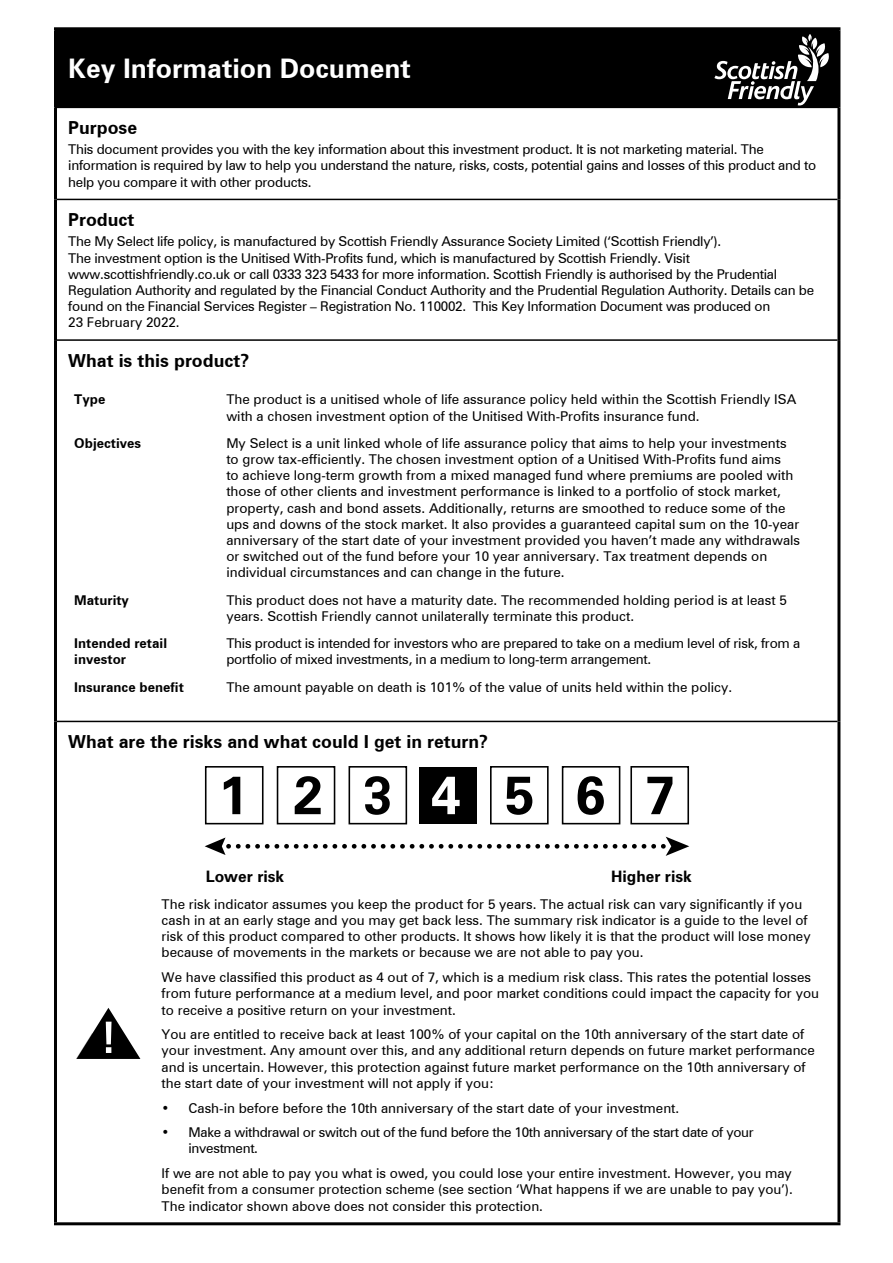
<style>
.page{position:relative;width:893px;height:1263px;background:#fff}
.page>*{position:absolute;margin:0;border:0;box-sizing:border-box;transform-origin:0 0}
.t1{font:700 53.7px "Zurich BT";color:#000}
.t2{font:700 27px "Zurich BT";color:#fff}
.t3{font:700 18px "Zurich BT";color:#000}
.t4{font:700 15.75px "Zurich BT";color:#000}
.t5{font:13.5px/16.2px "Zurich BT";color:#000}
.t6{font:13.5px/16.2px "Zurich BT";letter-spacing:-.02em;color:#000}
.t7{font:13.5px/16.2px "Zurich BT";letter-spacing:-.025em;color:#000}
.t8{font:700 13.5px/16.2px "Zurich BT";color:#000}
.s1{color:#fff}
</style>
<div class="page">
<div style="left:56px;top:29px;width:783px;height:78px;background:#000"></div>
<hr style="left:54px;top:27px;width:786px;height:3px;background:#000">
<hr style="left:54px;top:30px;width:3px;height:77px;background:#000">
<hr style="left:837px;top:30px;width:3px;height:77px;background:#000">
<hr style="left:54px;top:107px;width:3px;height:92px;background:#000">
<hr style="left:837px;top:107px;width:3px;height:92px;background:#000">
<hr style="left:54px;top:199px;width:3px;height:141px;background:#000">
<hr style="left:837px;top:199px;width:3px;height:141px;background:#000">
<hr style="left:54px;top:340px;width:3px;height:381px;background:#000">
<hr style="left:837px;top:340px;width:3px;height:381px;background:#000">
<hr style="left:54px;top:721px;width:3px;height:501px;background:#000">
<hr style="left:837px;top:721px;width:3px;height:501px;background:#000">
<hr style="left:54px;top:1222px;width:786px;height:3px;background:#000">
<hr style="left:57px;top:107px;width:780px;height:1px;background:#000">
<hr style="left:57px;top:199px;width:780px;height:1px;background:#000">
<hr style="left:57px;top:339px;width:780px;height:2px;background:#000">
<hr style="left:57px;top:721px;width:780px;height:1px;background:#000">
<div style="left:205px;top:766px;width:59px;height:58px;border:2px solid #000"></div>
<div style="left:277px;top:766px;width:58px;height:58px;border:2px solid #000"></div>
<div style="left:349px;top:766px;width:58px;height:58px;border:2px solid #000"></div>
<div style="left:419px;top:767px;width:57px;height:57px;background:#000"></div>
<div style="left:490px;top:766px;width:59px;height:58px;border:2px solid #000"></div>
<div style="left:562px;top:766px;width:58px;height:58px;border:2px solid #000"></div>
<div style="left:630px;top:766px;width:59px;height:58px;border:2px solid #000"></div>
<svg style="left:205px;top:837px;width:484px;height:19px"></svg>
<svg style="left:76px;top:1008px;width:64px;height:51px"></svg>
<svg style="left:714px;top:34px;width:115px;height:71px"></svg>
<h2 class="t2" style="left:68px;top:52px;width:344px">Key Information Document</h2>
<h3 class="t3" style="left:68px;top:116px;width:71px">Purpose</h3>
<p class="t6" style="left:68px;top:141px;width:749px">This document provides you with the key information about this investment product. It is not marketing material. The information is required by law to help you understand the nature, risks, costs, potential gains and losses of this product and to help you compare it with other products.</p>
<h3 class="t3" style="left:68px;top:208px;width:68px">Product</h3>
<p class="t6" style="left:68px;top:233px;width:747px">The My Select life policy, is manufactured by Scottish Friendly Assurance Society Limited (‘Scottish Friendly’).<br>The investment option is the Unitised With-Profits fund, which is manufactured by Scottish Friendly. Visit www.scottishfriendly.co.uk or call 0333 323 5433 for more information. Scottish Friendly is authorised by the Prudential Regulation Authority and regulated by the Financial Conduct Authority and the Prudential Regulation Authority. Details can be found on the Financial Services Register – Registration No. 110002. This Key Information Document was produced on<br>23 February 2022.</p>
<h3 class="t3" style="left:68px;top:349px;width:182px">What is this product?</h3>
<p class="t8" style="left:74px;top:391px;width:33px">Type</p>
<p class="t5" style="left:226px;top:391px;width:571px">The product is a unitised whole of life assurance policy held within the Scottish Friendly ISA with a chosen investment option of the Unitised With-Profits insurance fund.</p>
<p class="t8" style="left:74px;top:435px;width:69px">Objectives</p>
<p class="t5" style="left:226px;top:435px;width:575px">My Select is a unit linked whole of life assurance policy that aims to help your investments to grow tax-efficiently. The chosen investment option of a Unitised With-Profits fund aims<br>to achieve long-term growth from a mixed managed fund where premiums are pooled with those of other clients and investment performance is linked to a portfolio of stock market, property, cash and bond assets. Additionally, returns are smoothed to reduce some of the ups and downs of the stock market. It also provides a guaranteed capital sum on the 10-year anniversary of the start date of your investment provided you haven’t made any withdrawals or switched out of the fund before your 10 year anniversary. Tax treatment depends on individual circumstances and can change in the future.</p>
<p class="t8" style="left:74px;top:592px;width:56px">Maturity</p>
<p class="t5" style="left:226px;top:592px;width:562px">This product does not have a maturity date. The recommended holding period is at least 5 years. Scottish Friendly cannot unilaterally terminate this product.</p>
<p class="t8" style="left:74px;top:635px;width:94px">Intended retail investor</p>
<p class="t6" style="left:226px;top:635px;width:575px">This product is intended for investors who are prepared to take on a medium level of risk, from a portfolio of mixed investments, in a medium to long-term arrangement.</p>
<p class="t8" style="left:74px;top:679px;width:111px">Insurance benefit</p>
<p class="t5" style="left:226px;top:679px;width:507px">The amount payable on death is 101% of the value of units held within the policy.</p>
<h3 class="t3" style="left:68px;top:730px;width:421px">What are the risks and what could I get in return?</h3>
<h1 class="t1" style="left:218px;top:762px;width:459px">1 2 3 <span class="s1">4</span> 5 6 7</h1>
<p class="t4" style="left:206px;top:866px;width:80px">Lower risk</p>
<p class="t4" style="left:611px;top:866px;width:82px">Higher risk</p>
<p class="t5" style="left:162px;top:896px;width:651px">The risk indicator assumes you keep the product for 5 years. The actual risk can vary significantly if you cash in at an early stage and you may get back less. The summary risk indicator is a guide to the level of risk of this product compared to other products. It shows how likely it is that the product will lose money because of movements in the markets or because we are not able to pay you.</p>
<p class="t5" style="left:162px;top:969px;width:659px">We have classified this product as 4 out of 7, which is a medium risk class. This rates the potential losses from future performance at a medium level, and poor market conditions could impact the capacity for you to receive a positive return on your investment.</p>
<p class="t5" style="left:162px;top:1026px;width:655px">You are entitled to receive back at least 100% of your capital on the 10th anniversary of the start date of your investment. Any amount over this, and any additional return depends on future market performance and is uncertain. However, this protection against future market performance on the 10th anniversary of the start date of your investment will not apply if you:</p>
<p class="t5" style="left:162px;top:1099px;width:519px">• Cash-in before before the 10th anniversary of the start date of your investment.</p>
<p class="t7" style="left:189px;top:1124px;width:567px;text-indent:-27px">• Make a withdrawal or switch out of the fund before the 10th anniversary of the start date of your investment.</p>
<p class="t5" style="left:162px;top:1165px;width:633px;text-align:justify">If we are not able to pay you what is owed, you could lose your entire investment. However, you may benefit from a consumer protection scheme (see section ‘What happens if we are unable to pay you’).<br>The indicator shown above does not consider this protection.</p>
</div>
